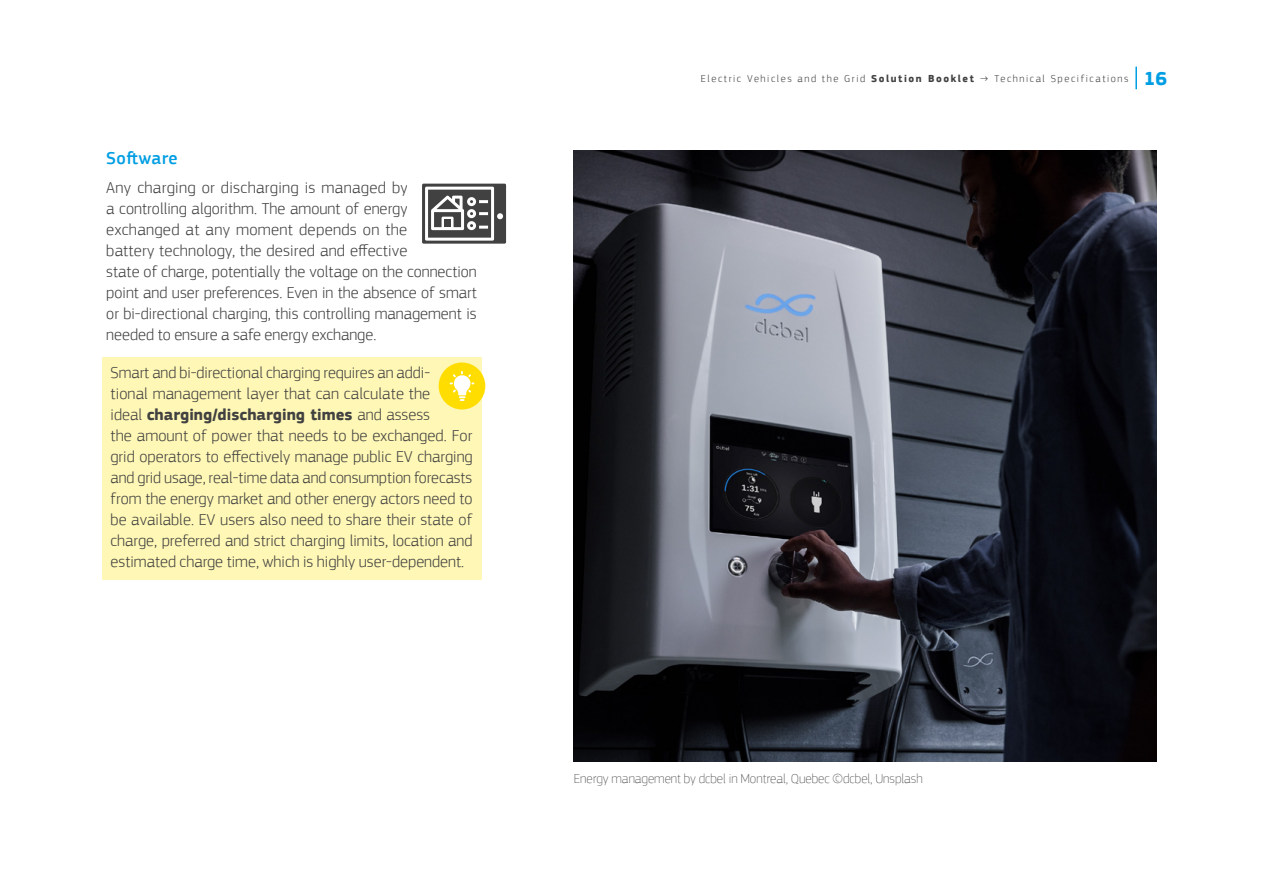
<style>
.page{position:relative;width:1263px;height:893px;background:#fff}
.page>*{position:absolute;margin:0;border:0;box-sizing:border-box;transform-origin:0 0}
.Body{font:500 18px "EC Square Sans Pro";letter-spacing:.02em;color:#009ee3}
.Body_highlight_TIPS_yellow{font:300 16.5px/21px "EC Square Sans Pro";color:#414141}
.Body-2{font:300 16.5px/21px "EC Square Sans Pro";color:#414141}
.Footnote{font:100 13.5px "EC Square Sans Pro";color:#4e4c4c}
.t1{font:300 10.5px "EC Square Sans Pro";letter-spacing:.15em;color:#414141}
.s1{font-weight:700}
.s2{font-weight:700;font-size:19.5px;color:#009ee3}
</style>
<div class="page">
<hr style="left:1135px;top:67px;width:2px;height:22px;background:#009ee3">
<div style="left:102px;top:357px;width:379px;height:223px;background:#fff7b5"></div>
<svg style="left:422px;top:184px;width:84px;height:60px"></svg>
<img style="left:574px;top:150px;width:583px;height:611px">
<div style="left:439px;top:362px;width:46px;height:47px;background:#fd0;border-radius:50%"></div>
<svg style="left:450px;top:371px;width:24px;height:30px"></svg>
<p class="Body" style="left:106px;top:147px;width:73px">Software</p>
<p class="Body-2" style="left:106px;top:177px;width:372px">Any charging or discharging is managed by<br>a controlling algorithm. The amount of energy exchanged at any moment depends on the<br>battery technology, the desired and effective<br>state of charge, potentially the voltage on the connection point and user preferences. Even in the absence of smart or bi-directional charging, this controlling management is needed to ensure a safe energy exchange.</p>
<p class="Body_highlight_TIPS_yellow" style="left:111px;top:362px;width:364px">Smart and bi-directional charging requires an addi-<br>tional management layer that can calculate the<br>ideal <span class="s1">charging/discharging times</span> and assess<br>the amount of power that needs to be exchanged. For grid operators to effectively manage public EV charging and grid usage, real-time data and consumption forecasts from the energy market and other energy actors need to be available. EV users also need to share their state of charge, preferred and strict charging limits, location and estimated charge time, which is highly user-dependent.</p>
<p class="t1" style="left:701px;top:72px;width:468px">Electric Vehicles and the Grid <span class="s1">Solution Booklet</span> → Technical Specifications <span class="s2">16</span></p>
<p class="Footnote" style="left:574px;top:771px;width:350px">Energy management by dcbel in Montreal, Quebec ©dcbel, Unsplash</p>
</div>
